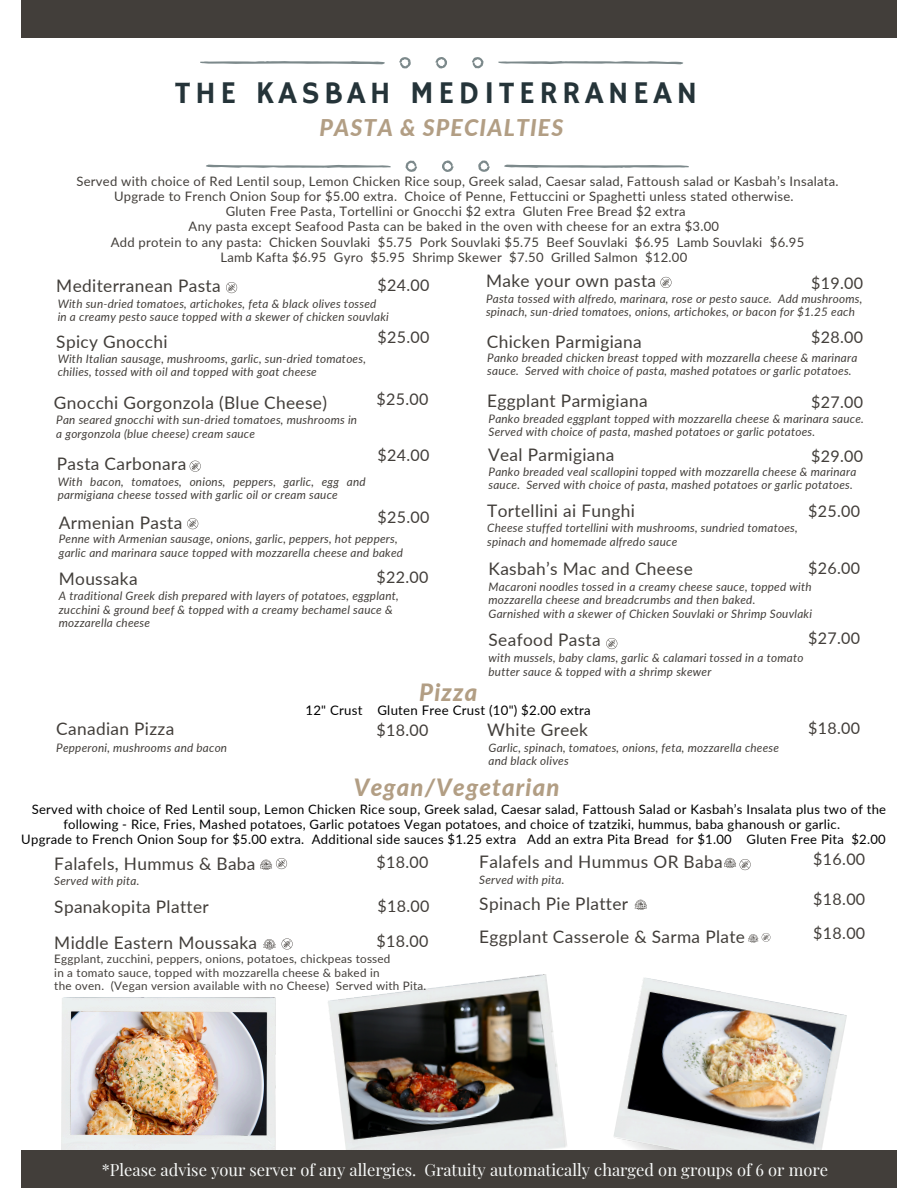
<style>
.page{position:relative;width:918px;height:1188px;background:#fff}
.page>*{position:absolute;margin:0;border:0;box-sizing:border-box;transform-origin:0 0}
.t1{font:31.5px "Hammersmith One";letter-spacing:.14em;color:#253439}
.t2{font:italic 800 23.85px "Lato";letter-spacing:.05em;color:#b29e84}
.t3{font:italic 800 23.1px "Lato";letter-spacing:.05em;color:#b29e84}
.t4{font:17.25px "Lato";letter-spacing:.02em;color:#423e3a}
.t5{font:16.5px "Playfair Display";color:#f9fbfa}
.t6{font:16.05px "Lato";letter-spacing:.02em;color:#423e3a}
.t7{font:13.2px "Lato";letter-spacing:.02em;color:#000}
.t8{font:13.05px/15.3px "Lato";letter-spacing:.02em;color:#423e3a;text-align:center}
.t9{font:13.05px "Lato";letter-spacing:.02em;color:#000}
.t10{font:italic 11.7px/13.6px "Lato";letter-spacing:.02em;color:#423e3a}
.t11{font:11.7px "Lato";letter-spacing:.02em;color:#423e3a}
</style>
<div class="page">
<img style="left:613px;top:977px;width:234px;height:174px">
<img style="left:62px;top:998px;width:213px;height:153px">
<img style="left:327px;top:974px;width:241px;height:177px">
<div style="left:22px;top:0;width:875px;height:37px;background:#423e3a"></div>
<div style="left:22px;top:1151px;width:875px;height:37px;background:#423e3a"></div>
<svg style="left:206px;top:165px;width:185px;height:3px"></svg>
<svg style="left:504px;top:165px;width:185px;height:3px"></svg>
<svg style="left:442px;top:160px;width:12px;height:12px"></svg>
<svg style="left:406px;top:161px;width:11px;height:11px"></svg>
<svg style="left:478px;top:161px;width:12px;height:11px"></svg>
<svg style="left:498px;top:61px;width:185px;height:3px"></svg>
<svg style="left:200px;top:61px;width:185px;height:3px"></svg>
<svg style="left:435px;top:57px;width:12px;height:12px"></svg>
<svg style="left:472px;top:57px;width:11px;height:11px"></svg>
<svg style="left:399px;top:57px;width:12px;height:11px"></svg>
<svg style="left:190px;top:461px;width:11px;height:11px"></svg>
<svg style="left:606px;top:638px;width:11px;height:11px"></svg>
<svg style="left:187px;top:518px;width:11px;height:11px"></svg>
<svg style="left:226px;top:282px;width:11px;height:11px"></svg>
<svg style="left:660px;top:277px;width:12px;height:11px"></svg>
<svg style="left:263px;top:939px;width:13px;height:10px"></svg>
<svg style="left:635px;top:900px;width:12px;height:10px"></svg>
<svg style="left:260px;top:858px;width:27px;height:12px"></svg>
<svg style="left:282px;top:938px;width:11px;height:12px"></svg>
<svg style="left:724px;top:858px;width:27px;height:12px"></svg>
<svg style="left:748px;top:933px;width:22px;height:10px"></svg>
<h2 class="t1" style="left:175px;top:75px;width:524px">THE KASBAH MEDITERRANEAN</h2>
<p class="t3" style="left:320px;top:113px;width:245px">PASTA &amp; SPECIALTIES</p>
<h4 class="t8" style="left:76px;top:173px;width:764px">Served with choice of Red Lentil soup, Lemon Chicken Rice soup, Greek salad, Caesar salad, Fattoush salad or Kasbah’s Insalata.<br>Upgrade to French Onion Soup for $5.00 extra. Choice of Penne, Fettuccini or Spaghetti unless stated otherwise.<br>Gluten Free Pasta, Tortellini or Gnocchi $2 extra Gluten Free Bread $2 extra<br>Any pasta except Seafood Pasta can be baked in the oven with cheese for an extra $3.00<br>Add protein to any pasta: Chicken Souvlaki $5.75 Pork Souvlaki $5.75 Beef Souvlaki $6.95 Lamb Souvlaki $6.95<br>Lamb Kafta $6.95 Gyro $5.95 Shrimp Skewer $7.50 Grilled Salmon $12.00</h4>
<p class="t10" style="left:486px;top:291px;width:378px">Pasta tossed with alfredo, marinara, rose or pesto sauce. Add mushrooms,</p>
<h4 class="t10" style="left:486px;top:305px;width:370px">spinach, sun-dried tomatoes, onions, artichokes, or bacon for $1.25 each</h4>
<h4 class="t4" style="left:486px;top:270px;width:172px">Make your own pasta</h4>
<p class="t4" style="left:56px;top:275px;width:166px">Mediterranean Pasta</p>
<h4 class="t6" style="left:378px;top:275px;width:53px">$24.00</h4>
<h4 class="t6" style="left:811px;top:273px;width:53px">$19.00</h4>
<p class="t10" style="left:58px;top:296px;width:320px">With sun-dried tomatoes, artichokes, feta &amp; black olives tossed</p>
<h4 class="t10" style="left:58px;top:310px;width:333px">in a creamy pesto sauce topped with a skewer of chicken souvlaki</h4>
<h4 class="t10" style="left:58px;top:351px;width:310px">With Italian sausage, mushrooms, garlic, sun-dried tomatoes,</h4>
<p class="t10" style="left:58px;top:365px;width:261px">chilies, tossed with oil and topped with goat cheese</p>
<p class="t4" style="left:487px;top:331px;width:156px">Chicken Parmigiana</p>
<h4 class="t6" style="left:811px;top:327px;width:53px">$28.00</h4>
<p class="t6" style="left:378px;top:328px;width:53px">$25.00</p>
<h5 class="t4" style="left:56px;top:331px;width:113px">Spicy Gnocchi</h5>
<h4 class="t10" style="left:487px;top:350px;width:372px">Panko breaded chicken breast topped with mozzarella cheese &amp; marinara sauce. Served with choice of pasta, mashed potatoes or garlic potatoes.</h4>
<p class="t4" style="left:54px;top:392px;width:275px">Gnocchi Gorgonzola (Blue Cheese)</p>
<p class="t10" style="left:56px;top:413px;width:302px">Pan seared gnocchi with sun-dried tomatoes, mushrooms in a gorgonzola (blue cheese) cream sauce</p>
<h4 class="t4" style="left:57px;top:453px;width:131px">Pasta Carbonara</h4>
<p class="t10" style="left:58px;top:474px;width:310px">With bacon, tomatoes, onions, peppers, garlic, egg and parmigiana cheese tossed with garlic oil or cream sauce</p>
<h4 class="t6" style="left:377px;top:389px;width:53px">$25.00</h4>
<p class="t6" style="left:378px;top:445px;width:53px">$24.00</p>
<p class="t4" style="left:487px;top:390px;width:162px">Eggplant Parmigiana</p>
<h3 class="t10" style="left:489px;top:411px;width:377px">Panko breaded eggplant topped with mozzarella cheese &amp; marinara sauce.<br>Served with choice of pasta, mashed potatoes or garlic potatoes.</h3>
<h5 class="t6" style="left:811px;top:392px;width:53px">$27.00</h5>
<p class="t4" style="left:488px;top:444px;width:128px">Veal Parmigiana</p>
<h4 class="t6" style="left:811px;top:447px;width:53px">$29.00</h4>
<h4 class="t10" style="left:489px;top:464px;width:369px">Panko breaded veal scallopini topped with mozzarella cheese &amp; marinara sauce. Served with choice of pasta, mashed potatoes or garlic potatoes.</h4>
<h4 class="t6" style="left:808px;top:501px;width:53px">$25.00</h4>
<h4 class="t6" style="left:378px;top:507px;width:53px">$25.00</h4>
<p class="t4" style="left:487px;top:500px;width:149px">Tortellini ai Funghi</p>
<p class="t10" style="left:487px;top:521px;width:312px">Cheese stuffed tortellini with mushrooms, sundried tomatoes,</p>
<h4 class="t10" style="left:487px;top:534px;width:192px">spinach and homemade alfredo sauce</h4>
<h4 class="t4" style="left:489px;top:558px;width:206px">Kasbah’s Mac and Cheese</h4>
<p class="t6" style="left:808px;top:558px;width:53px">$26.00</p>
<h4 class="t10" style="left:489px;top:579px;width:325px">Macaroni noodles tossed in a creamy cheese sauce, topped with</h4>
<h4 class="t10" style="left:489px;top:593px;width:268px">mozzarella cheese and breadcrumbs and then baked.</h4>
<p class="t10" style="left:489px;top:607px;width:325px">Garnished with a skewer of Chicken Souvlaki or Shrimp Souvlaki</p>
<p class="t6" style="left:808px;top:628px;width:53px">$27.00</p>
<p class="t4" style="left:59px;top:512px;width:125px">Armenian Pasta</p>
<p class="t10" style="left:59px;top:532px;width:340px">Penne with Armenian sausage, onions, garlic, peppers, hot peppers,</p>
<p class="t10" style="left:59px;top:546px;width:346px">garlic and marinara sauce topped with mozzarella cheese and baked</p>
<h4 class="t6" style="left:377px;top:567px;width:53px">$22.00</h4>
<p class="t4" style="left:59px;top:568px;width:80px">Moussaka</p>
<p class="t10" style="left:59px;top:589px;width:342px">A traditional Greek dish prepared with layers of potatoes, eggplant,</p>
<h4 class="t10" style="left:59px;top:602px;width:335px">zucchini &amp; ground beef &amp; topped with a creamy bechamel sauce &amp; mozzarella cheese</h4>
<h4 class="t4" style="left:489px;top:629px;width:114px">Seafood Pasta</h4>
<p class="t10" style="left:489px;top:651px;width:316px">with mussels, baby clams, garlic &amp; calamari tossed in a tomato</p>
<h4 class="t10" style="left:489px;top:664px;width:224px">butter sauce &amp; topped with a shrimp skewer</h4>
<h4 class="t2" style="left:419px;top:677px;width:60px">Pizza</h4>
<p class="t7" style="left:305px;top:702px;width:287px">12" Crust Gluten Free Crust (10") $2.00 extra</p>
<h4 class="t6" style="left:377px;top:720px;width:53px">$18.00</h4>
<h4 class="t6" style="left:808px;top:718px;width:53px">$18.00</h4>
<p class="t4" style="left:56px;top:718px;width:120px">Canadian Pizza</p>
<h3 class="t4" style="left:487px;top:719px;width:102px">White Greek</h3>
<h5 class="t10" style="left:56px;top:740px;width:172px">Pepperoni, mushrooms and bacon</h5>
<h4 class="t10" style="left:489px;top:740px;width:292px">Garlic, spinach, tomatoes, onions, feta, mozzarella cheese</h4>
<h4 class="t10" style="left:489px;top:754px;width:82px">and black olives</h4>
<p class="t2" style="left:354px;top:773px;width:207px">Vegan/Vegetarian</p>
<p class="t9" style="left:32px;top:801px;width:856px">Served with choice of Red Lentil soup, Lemon Chicken Rice soup, Greek salad, Caesar salad, Fattoush Salad or Kasbah’s Insalata plus two of the</p>
<p class="t9" style="left:63px;top:816px;width:778px">following - Rice, Fries, Mashed potatoes, Garlic potatoes Vegan potatoes, and choice of tzatziki, hummus, baba ghanoush or garlic.</p>
<p class="t9" style="left:21px;top:831px;width:866px">Upgrade to French Onion Soup for $5.00 extra. Additional side sauces $1.25 extra Add an extra Pita Bread for $1.00 Gluten Free Pita $2.00</p>
<h4 class="t10" style="left:54px;top:874px;width:87px">Served with pita.</h4>
<p class="t10" style="left:479px;top:873px;width:87px">Served with pita.</p>
<p class="t6" style="left:377px;top:852px;width:53px">$18.00</p>
<h4 class="t4" style="left:479px;top:851px;width:245px">Falafels and Hummus OR Baba</h4>
<h4 class="t6" style="left:813px;top:849px;width:53px">$16.00</h4>
<p class="t4" style="left:54px;top:853px;width:203px">Falafels, Hummus &amp; Baba</p>
<p class="t4" style="left:54px;top:896px;width:156px">Spanakopita Platter</p>
<h4 class="t6" style="left:378px;top:896px;width:53px">$18.00</h4>
<h4 class="t6" style="left:813px;top:889px;width:53px">$18.00</h4>
<p class="t4" style="left:54px;top:931px;width:204px">Middle Eastern Moussaka</p>
<p class="t11" style="left:54px;top:951px;width:338px">Eggplant, zucchini, peppers, onions, potatoes, chickpeas tossed</p>
<h4 class="t11" style="left:54px;top:965px;width:327px">in a tomato sauce, topped with mozzarella cheese &amp; baked in</h4>
<h4 class="t11" style="left:54px;top:979px;width:374px">the oven. (Vegan version available with no Cheese) Served with Pita.</h4>
<p class="t4" style="left:479px;top:893px;width:150px">Spinach Pie Platter</p>
<h4 class="t4" style="left:479px;top:926px;width:267px">Eggplant Casserole &amp; Sarma Plate</h4>
<p class="t6" style="left:813px;top:923px;width:53px">$18.00</p>
<p class="t6" style="left:377px;top:931px;width:53px">$18.00</p>
<h4 class="t5" style="left:102px;top:1158px;width:728px">*Please advise your server of any allergies. Gratuity automatically charged on groups of 6 or more</h4>
</div>
